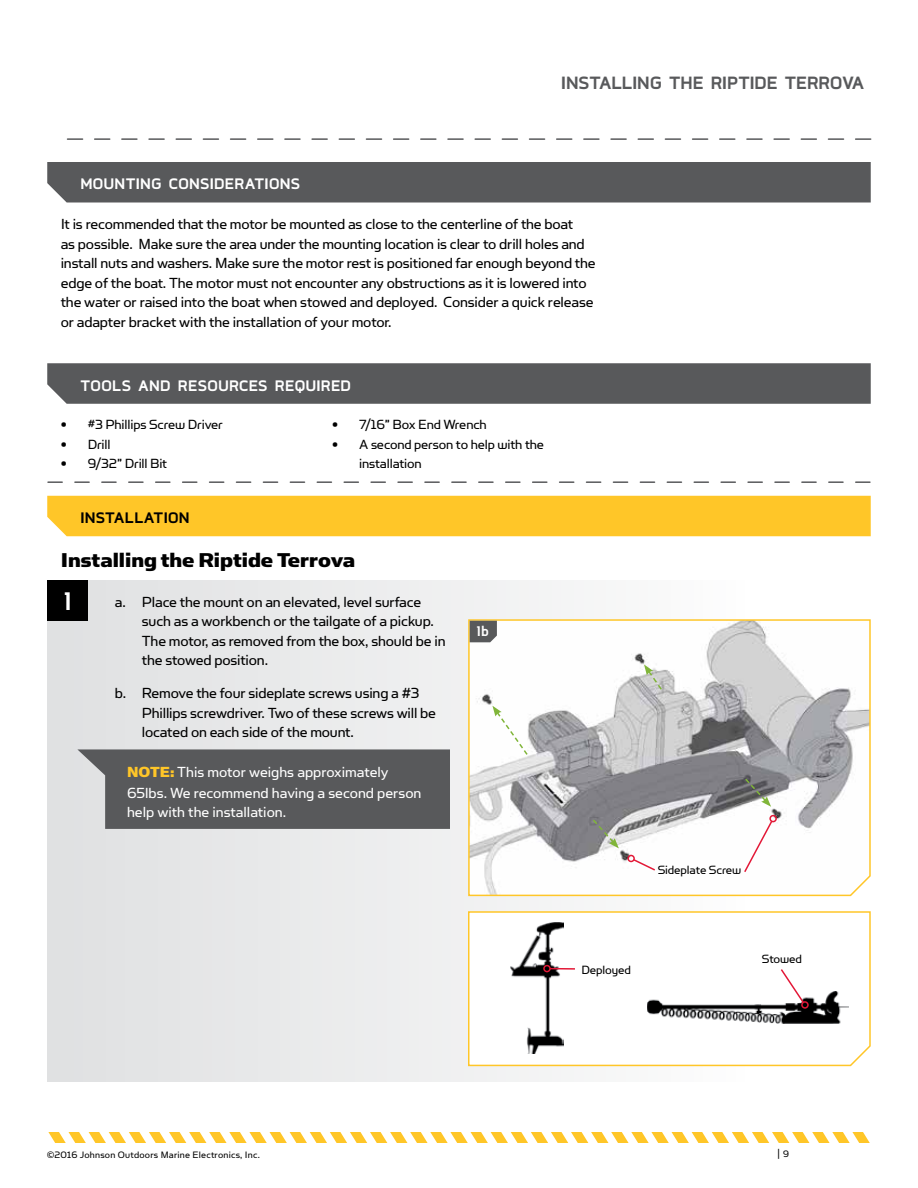
<style>
.page{position:relative;width:918px;height:1188px;background:#fff}
.page>*{position:absolute;margin:0;border:0;box-sizing:border-box;transform-origin:0 0}
.t1{font:700 30px "Coupe";color:#fff}
.t2{font:22.5px "Simian Text Chimpanzee";color:#000}
.t3{font:700 21px "Coupe";color:#58595b}
.t4{font:700 18px "Coupe";letter-spacing:.02em;color:#fff}
.t5{font:700 18px "Coupe";letter-spacing:.02em;color:#000}
.t6{font:16.5px/19.5px "Simian Text Orangutan";letter-spacing:-.01em;color:#000}
.t7{font:16.5px/21px "Simian Text Orangutan";color:#fff}
.t8{font:700 16.5px "Coupe";color:#fff}
.t9{font:15px/19.5px "Simian Display Orangutan";letter-spacing:-.01em;color:#000}
.t10{font:13.5px "Simian Display Orangutan";letter-spacing:-.01em;color:#000}
.t11{font:10.5px "Simian Text Orangutan";letter-spacing:.02em;color:#000}
.s1{font-family:"Simian Text Chimpanzee";color:#ffc628}
</style>
<div class="page">
<svg style="left:48px;top:1132px;width:822px;height:11px"></svg>
<svg style="left:68px;top:138px;width:803px;height:2px"></svg>
<div style="left:47px;top:162px;width:824px;height:40px;background:#58595b"></div>
<div style="left:47px;top:363px;width:824px;height:41px;background:#58595b"></div>
<div style="left:47px;top:496px;width:824px;height:40px;background:#ffc628"></div>
<svg style="left:48px;top:481px;width:822px;height:2px"></svg>
<div style="left:47px;top:580px;width:824px;height:501px;background:linear-gradient(to right,#dfe0e1,#fff)"></div>
<svg style="left:467px;top:619px;width:404px;height:278px"></svg>
<div style="left:47px;top:580px;width:41px;height:41px;background:#000"></div>
<svg style="left:77px;top:749px;width:373px;height:80px;background:#616264"></svg>
<svg style="left:467px;top:911px;width:404px;height:156px"></svg>
<img style="left:511px;top:922px;width:53px;height:131px">
<img style="left:648px;top:991px;width:200px;height:32px">
<hr style="left:550px;top:968px;width:25px;height:2px;background:#e31837">
<div style="left:543px;top:965px;width:8px;height:7px;border:2px solid #e31837;border-radius:50%"></div>
<div style="left:627px;top:855px;width:8px;height:7px;border:2px solid #e31837;border-radius:50%"></div>
<svg style="left:580px;top:964px;width:52px;height:15px"></svg>
<svg style="left:760px;top:953px;width:45px;height:52px"></svg>
<div style="left:801px;top:1001px;width:8px;height:8px;border:2px solid #e31837;border-radius:50%"></div>
<svg style="left:591px;top:818px;width:28px;height:30px"></svg>
<svg style="left:744px;top:777px;width:27px;height:30px"></svg>
<svg style="left:492px;top:706px;width:37px;height:50px"></svg>
<svg style="left:644px;top:664px;width:19px;height:27px"></svg>
<svg style="left:632px;top:819px;width:142px;height:59px"></svg>
<div style="left:769px;top:815px;width:8px;height:7px;border:2px solid #e31837;border-radius:50%"></div>
<svg style="left:470px;top:621px;width:27px;height:21px"></svg>
<p class="t3" style="left:561px;top:72px;width:17px">INSTALLING</p>
<p class="t3" style="left:669px;top:72px;width:13px">THE</p>
<p class="t3" style="left:711px;top:72px;width:22px">RIPTIDE</p>
<p class="t3" style="left:785px;top:72px;width:24px">TERROVA</p>
<p class="t4" style="left:80px;top:175px;width:221px">MOUNTING CONSIDERATIONS</p>
<p class="t6" style="left:61px;top:214px;width:536px">It is recommended that the motor be mounted as close to the centerline of the boat<br>as possible. Make sure the area under the mounting location is clear to drill holes and install nuts and washers. Make sure the motor rest is positioned far enough beyond the edge of the boat. The motor must not encounter any obstructions as it is lowered into the water or raised into the boat when stowed and deployed. Consider a quick release or adapter bracket with the installation of your motor.</p>
<p class="t4" style="left:80px;top:376px;width:272px">TOOLS AND RESOURCES REQUIRED</p>
<p class="t9" style="left:61px;top:415px;width:164px">• #3 Phillips Screw Driver</p>
<p class="t9" style="left:61px;top:434px;width:51px">• Drill</p>
<p class="t9" style="left:61px;top:454px;width:108px">• 9/32” Drill Bit</p>
<p class="t9" style="left:332px;top:415px;width:156px">• 7/16” Box End Wrench</p>
<p class="t9" style="left:359px;top:434px;width:186px;text-indent:-27px">• A second person to help with the installation</p>
<p class="t5" style="left:80px;top:508px;width:111px">INSTALLATION</p>
<h2 class="t2" style="left:61px;top:547px;width:296px">Installing the Riptide Terrova</h2>
<p class="t6" style="left:142px;top:591px;width:305px;text-indent:-27px">a. Place the mount on an elevated, level surface such as a workbench or the tailgate of a pickup.<br>The motor, as removed from the box, should be in the stowed position.</p>
<p class="t6" style="left:142px;top:683px;width:296px;text-indent:-27px">b. Remove the four sideplate screws using a #3<br>Phillips screwdriver. Two of these screws will be located on each side of the mount.</p>
<h1 class="t1" style="left:63px;top:586px;width:11px">1</h1>
<p class="t7" style="left:127px;top:761px;width:296px"><span class="s1">NOTE:</span> This motor weighs approximately<br>65lbs. We recommend having a second person</p>
<p class="t7" style="left:127px;top:802px;width:161px">help with the installation.</p>
<p class="t8" style="left:476px;top:623px;width:15px">1B</p>
<p class="t10" style="left:658px;top:863px;width:85px">Sideplate Screw</p>
<p class="t10" style="left:581px;top:963px;width:51px">Deployed</p>
<p class="t10" style="left:762px;top:952px;width:42px">Stowed</p>
<p class="t11" style="left:47px;top:1149px;width:214px">©2016 Johnson Outdoors Marine Electronics, Inc.</p>
<p class="t11" style="left:778px;top:1148px;width:13px">| 9</p>
</div>
